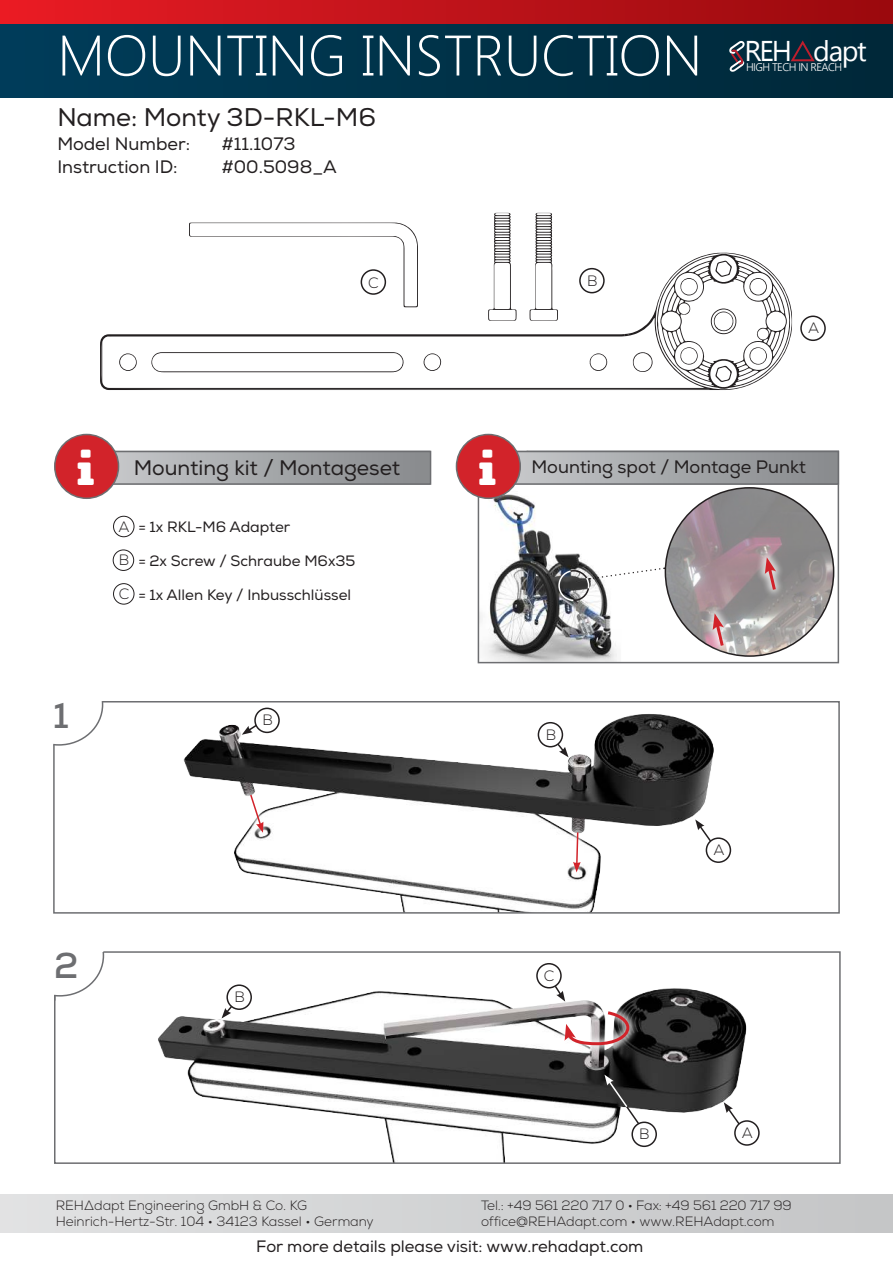
<style>
.page{position:relative;width:893px;height:1263px;background:#fff}
.page>*{position:absolute;margin:0;border:0;box-sizing:border-box;transform-origin:0 0}
.t1{font:300 57px "Segoe UI";color:#fff}
.t2{font:700 36px "Nexa";color:#6d6e71}
.t3{font:700 31.5px "Nexa";color:#fff}
.t4{font:28.5px "Segoe UI";letter-spacing:-.05em;color:#fff}
.t5{font:25.5px "Nexa";color:#231f20}
.t6{font:21px "Nexa";color:#231f20}
.t7{font:18px/23px "Nexa";color:#231f20}
.t8{font:16.5px "Nexa";color:#231f20}
.t9{font:15px "Nexa";color:#231f20}
.t10{font:300 15px "Nexa";color:#231f20}
.t11{font:300 13.5px/16.2px "Nexa";color:#231f20}
.t12{font:300 11.1px "Segoe UI";letter-spacing:-.05em;color:#fff}
.s1{font-size:13.5px}
.s2{font-family:"Arial";font-weight:700;font-size:36px;color:#6d6e71}
.s3{font-weight:700;font-size:31.5px;color:#fff}
</style>
<div class="page">
<svg style="left:100px;top:252px;width:637px;height:138px"></svg>
<svg style="left:530px;top:213px;width:28px;height:108px"></svg>
<svg style="left:488px;top:213px;width:29px;height:108px"></svg>
<svg style="left:189px;top:223px;width:229px;height:84px"></svg>
<svg style="left:151px;top:352px;width:255px;height:20px"></svg>
<svg style="left:119px;top:353px;width:18px;height:18px"></svg>
<svg style="left:424px;top:353px;width:17px;height:18px"></svg>
<svg style="left:589px;top:353px;width:18px;height:18px"></svg>
<svg style="left:632px;top:254px;width:160px;height:135px"></svg>
<svg style="left:54px;top:951px;width:787px;height:213px"></svg>
<svg style="left:54px;top:952px;width:50px;height:48px"></svg>
<svg style="left:53px;top:701px;width:787px;height:213px"></svg>
<svg style="left:477px;top:450px;width:363px;height:214px"></svg>
<img style="left:0;top:24px;width:893px;height:73px">
<img style="left:0;top:0;width:893px;height:24px">
<svg style="left:791px;top:40px;width:24px;height:21px"></svg>
<svg style="left:729px;top:41px;width:16px;height:31px"></svg>
<svg style="left:53px;top:701px;width:50px;height:45px"></svg>
<div style="left:70px;top:451px;width:361px;height:34px;border:2px solid #6d6e71"></div>
<div style="left:113px;top:516px;width:21px;height:21px;border:1px solid #231f20;border-radius:50%"></div>
<div style="left:113px;top:549px;width:21px;height:22px;border:1px solid #231f20;border-radius:50%"></div>
<div style="left:113px;top:583px;width:21px;height:21px;border:1px solid #231f20;border-radius:50%"></div>
<div style="left:55px;top:434px;width:64px;height:64px;background:#d2232a;border-radius:50%"></div>
<div style="left:54px;top:434px;width:65px;height:65px;border:2px solid #6d6e71;border-radius:50%"></div>
<div style="left:800px;top:315px;width:26px;height:26px;border:2px solid #231f20;border-radius:50%"></div>
<div style="left:579px;top:268px;width:26px;height:25px;border:2px solid #231f20;border-radius:50%"></div>
<div style="left:361px;top:269px;width:25px;height:26px;border:2px solid #231f20;border-radius:50%"></div>
<img style="left:665px;top:488px;width:169px;height:168px;border-radius:84px">
<img style="left:528px;top:454px;width:308px;height:28px">
<div style="left:472px;top:451px;width:367px;height:34px;border:2px solid #6d6e71"></div>
<div style="left:456px;top:434px;width:64px;height:64px;background:#d2232a;border-radius:50%"></div>
<div style="left:456px;top:434px;width:65px;height:65px;border:2px solid #6d6e71;border-radius:50%"></div>
<svg style="left:558px;top:567px;width:107px;height:35px"></svg>
<div style="left:706px;top:838px;width:24px;height:24px;background:#fff;border-radius:50%"></div>
<div style="left:706px;top:837px;width:25px;height:26px;border:2px solid #231f20;border-radius:50%"></div>
<svg style="left:695px;top:819px;width:18px;height:24px"></svg>
<div style="left:255px;top:708px;width:24px;height:24px;background:#fff;border-radius:50%"></div>
<div style="left:254px;top:708px;width:26px;height:25px;border:2px solid #231f20;border-radius:50%"></div>
<svg style="left:242px;top:723px;width:16px;height:12px"></svg>
<div style="left:537px;top:964px;width:24px;height:24px;background:#fff;border-radius:50%"></div>
<div style="left:536px;top:963px;width:26px;height:25px;border:2px solid #231f20;border-radius:50%"></div>
<svg style="left:553px;top:984px;width:12px;height:18px"></svg>
<div style="left:632px;top:1122px;width:24px;height:24px;background:#fff;border-radius:50%"></div>
<div style="left:631px;top:1121px;width:26px;height:26px;border:2px solid #231f20;border-radius:50%"></div>
<svg style="left:604px;top:1074px;width:37px;height:51px"></svg>
<div style="left:227px;top:985px;width:24px;height:24px;background:#fff;border-radius:50%"></div>
<div style="left:226px;top:984px;width:26px;height:26px;border:2px solid #231f20;border-radius:50%"></div>
<svg style="left:222px;top:1004px;width:12px;height:14px"></svg>
<div style="left:555px;top:1002px;width:84px;height:53px;background:#fff;opacity:.75"></div>
<svg style="left:565px;top:1009px;width:66px;height:38px"></svg>
<svg style="left:225px;top:782px;width:63px;height:63px"></svg>
<svg style="left:544px;top:818px;width:66px;height:68px"></svg>
<svg style="left:701px;top:603px;width:35px;height:53px;background:#bba6a9"></svg>
<svg style="left:753px;top:547px;width:35px;height:53px;background:#a18f91"></svg>
<div style="left:538px;top:723px;width:24px;height:24px;background:#fff;border-radius:50%"></div>
<div style="left:538px;top:722px;width:25px;height:25px;border:2px solid #231f20;border-radius:50%"></div>
<svg style="left:556px;top:742px;width:13px;height:15px"></svg>
<div style="left:735px;top:1121px;width:24px;height:24px;background:#fff;border-radius:50%"></div>
<div style="left:734px;top:1120px;width:26px;height:26px;border:2px solid #231f20;border-radius:50%"></div>
<svg style="left:724px;top:1102px;width:17px;height:24px"></svg>
<svg style="left:478px;top:449px;width:50px;height:46px"></svg>
<h1 class="t1" style="left:57px;top:23px;width:646px">MOUNTING INSTRUCTION</h1>
<h3 class="t5" style="left:57px;top:105px;width:320px">Name: Monty 3D-RKL-M6</h3>
<h3 class="t7" style="left:57px;top:157px;width:122px">Instruction ID:</h3>
<h3 class="t7" style="left:222px;top:134px;width:116px">#11.1073 #00.5098_A</h3>
<h3 class="t7" style="left:57px;top:134px;width:134px">Model Number:</h3>
<p class="t10" style="left:368px;top:276px;width:12px">C</p>
<p class="t10" style="left:587px;top:274px;width:12px">B</p>
<h3 class="t4" style="left:744px;top:40px;width:124px">REH dapt</h3>
<p class="t12" style="left:746px;top:61px;width:98px">HIGH TECH IN REACH</p>
<p class="t10" style="left:808px;top:321px;width:13px">A</p>
<h3 class="t3" style="left:84px;top:449px;width:9px">i</h3>
<h3 class="t6" style="left:134px;top:458px;width:268px">Mounting kit / Montageset</h3>
<p class="t10" style="left:118px;top:520px;width:13px">A</p>
<p class="t10" style="left:119px;top:553px;width:12px">B</p>
<p class="t10" style="left:119px;top:587px;width:12px">C</p>
<p class="t9" style="left:138px;top:520px;width:153px"><span class="s1">=</span> 1x RKL-M6 Adapter</p>
<p class="t9" style="left:138px;top:554px;width:218px"><span class="s1">=</span> 2x Screw / Schraube M6x35</p>
<p class="t9" style="left:138px;top:587px;width:214px"><span class="s1">=</span> 1x Allen Key / Inbusschlüssel</p>
<h2 class="t2" style="left:53px;top:694px;width:17px">1</h2>
<p class="t10" style="left:262px;top:713px;width:12px">B</p>
<h2 class="t2" style="left:54px;top:945px;width:26px">2</h2>
<p class="t10" style="left:235px;top:990px;width:12px">B</p>
<h3 class="t7" style="left:478px;top:457px;width:330px"><span class="s2">1</span><span class="s3">i</span> Mounting spot / Montage Punkt</h3>
<p class="t10" style="left:546px;top:728px;width:12px">B</p>
<p class="t10" style="left:544px;top:969px;width:12px">C</p>
<p class="t10" style="left:713px;top:843px;width:13px">A</p>
<p class="t10" style="left:639px;top:1127px;width:12px">B</p>
<p class="t10" style="left:742px;top:1126px;width:13px">A</p>
<p class="t11" style="left:56px;top:1199px;width:320px">REH∆dapt Engineering GmbH &amp; Co. KG<br>Heinrich-Hertz-Str. 104 • 34123 Kassel • Germany</p>
<p class="t11" style="left:481px;top:1199px;width:312px">Tel.: +49 561 220 717 0 • Fax: +49 561 220 717 99 office@REHAdapt.com • www.REHAdapt.com</p>
<p class="t8" style="left:256px;top:1239px;width:389px">For more details please visit: www.rehadapt.com</p>
</div>
